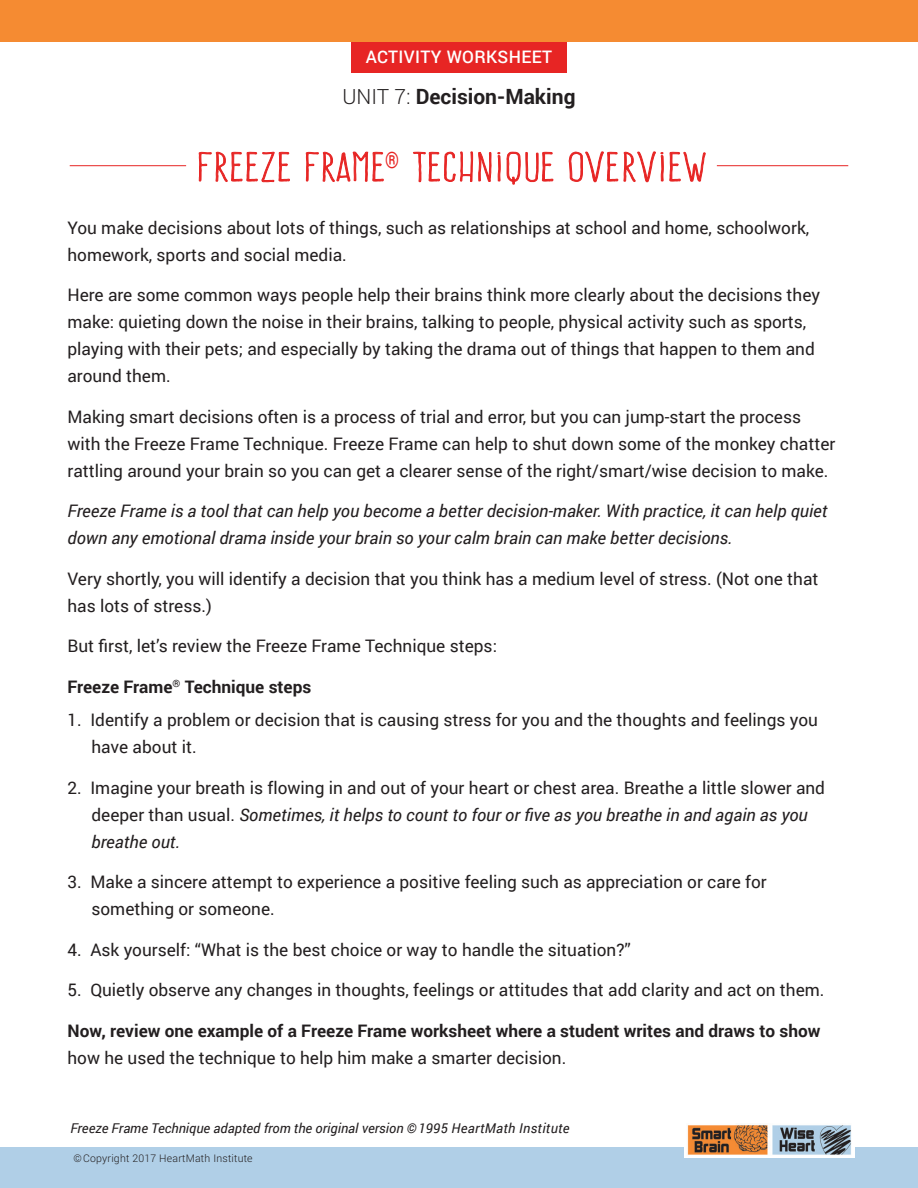
<style>
.page{position:relative;width:918px;height:1188px;background:#fff}
.page>*{position:absolute;margin:0;border:0;box-sizing:border-box;transform-origin:0 0}
.Heading_2fuente{font:35.7px "Frente H1";letter-spacing:.01em;color:#e72524;scale:1.43 1}
.t1{font:700 21px "Roboto";color:#231f20}
.body_text__FF_worksh{font:17.25px/27px "Roboto";color:#231f20}
.FF_steps_for_text_in{font:17.25px/27px "Roboto";color:#231f20}
.body_text__FF_worksh-2{font:italic 17.25px/27px "Roboto";color:#231f20}
.body_text__FF_worksh-3{font:700 17.25px/27px "Roboto";color:#231f20}
.t2{font:500 17.25px "Roboto";letter-spacing:.02em;color:#fff}
.body_text__FF_worksh-4{font:italic 13.5px "Roboto";color:#231f20}
.t3{font:300 10.5px "Roboto";letter-spacing:.02em;color:#231f20}
.s1{font-weight:300}
.s2{font-style:italic}
.s3{font-weight:400}
</style>
<div class="page">
<div style="left:0;top:1147px;width:918px;height:41px;background:#b0cfe7"></div>
<div style="left:684px;top:1123px;width:170px;height:35px;background:#fff"></div>
<img style="left:687px;top:1125px;width:164px;height:30px">
<div style="left:0;top:0;width:918px;height:42px;background:#f58b32"></div>
<div style="left:351px;top:42px;width:216px;height:31px;background:#e72524"></div>
<hr style="left:70px;top:165px;width:116px;height:1px;background:#e72524">
<svg style="left:198px;top:151px;width:92px;height:32px"></svg>
<svg style="left:305px;top:151px;width:79px;height:31px"></svg>
<svg style="left:413px;top:151px;width:141px;height:34px"></svg>
<svg style="left:568px;top:151px;width:138px;height:32px"></svg>
<hr style="left:717px;top:165px;width:131px;height:1px;background:#e72524">
<p class="t2" style="left:366px;top:45px;width:188px">ACTIVITY WORKSHEET</p>
<p class="t1" style="left:342px;top:82px;width:235px"><span class="s1">UNIT 7:</span> Decision-Making</p>
<p class="Heading_2fuente" style="left:197px;top:147px;width:358px">FREEZE FRAME<sup>®</sup> TECHNIQUE OVERVIEW</p>
<p class="body_text__FF_worksh" style="left:67px;top:213px;width:743px">You make decisions about lots of things, such as relationships at school and home, schoolwork, homework, sports and social media.</p>
<p class="body_text__FF_worksh" style="left:67px;top:281px;width:754px">Here are some common ways people help their brains think more clearly about the decisions they make: quieting down the noise in their brains, talking to people, physical activity such as sports, playing with their pets; and especially by taking the drama out of things that happen to them and around them.</p>
<p class="body_text__FF_worksh" style="left:67px;top:402px;width:769px">Making smart decisions often is a process of trial and error, but you can jump-start the process with the Freeze Frame Technique. Freeze Frame can help to shut down some of the monkey chatter rattling around your brain so you can get a clearer sense of the right/smart/wise decision to make.</p>
<p class="body_text__FF_worksh-2" style="left:67px;top:497px;width:762px">Freeze Frame is a tool that can help you become a better decision-maker. With practice, it can help quiet down any emotional drama inside your brain so your calm brain can make better decisions.</p>
<p class="body_text__FF_worksh" style="left:67px;top:564px;width:753px">Very shortly, you will identify a decision that you think has a medium level of stress. (Not one that has lots of stress.)</p>
<p class="body_text__FF_worksh" style="left:67px;top:632px;width:431px">But first, let’s review the Freeze Frame Technique steps:</p>
<p class="body_text__FF_worksh-3" style="left:67px;top:672px;width:245px">Freeze Frame<sup>®</sup> Technique steps</p>
<p class="FF_steps_for_text_in" style="left:91px;top:706px;width:728px;text-indent:-24px">1. Identify a problem or decision that is causing stress for you and the thoughts and feelings you have about it.</p>
<p class="FF_steps_for_text_in" style="left:91px;top:774px;width:735px;text-indent:-24px">2. Imagine your breath is flowing in and out of your heart or chest area. Breathe a little slower and deeper than usual. <span class="s2">Sometimes, it helps to count to four or five as you breathe in and again as you breathe out.</span></p>
<p class="FF_steps_for_text_in" style="left:91px;top:868px;width:677px;text-indent:-24px">3. Make a sincere attempt to experience a positive feeling such as appreciation or care for something or someone.</p>
<p class="FF_steps_for_text_in" style="left:67px;top:936px;width:565px">4. Ask yourself: “What is the best choice or way to handle the situation?”</p>
<p class="FF_steps_for_text_in" style="left:67px;top:976px;width:759px">5. Quietly observe any changes in thoughts, feelings or attitudes that add clarity and act on them.</p>
<p class="body_text__FF_worksh-3" style="left:67px;top:1017px;width:755px">Now, review one example of a Freeze Frame worksheet where a student writes and draws to show <span class="s3">how he used the technique to help him make a smarter decision.</span></p>
<p class="body_text__FF_worksh-4" style="left:70px;top:1119px;width:501px">Freeze Frame Technique adapted from the original version ©1995 HeartMath Institute</p>
<p class="t3" style="left:73px;top:1151px;width:181px">©Copyright 2017 HeartMath Institute</p>
</div>
